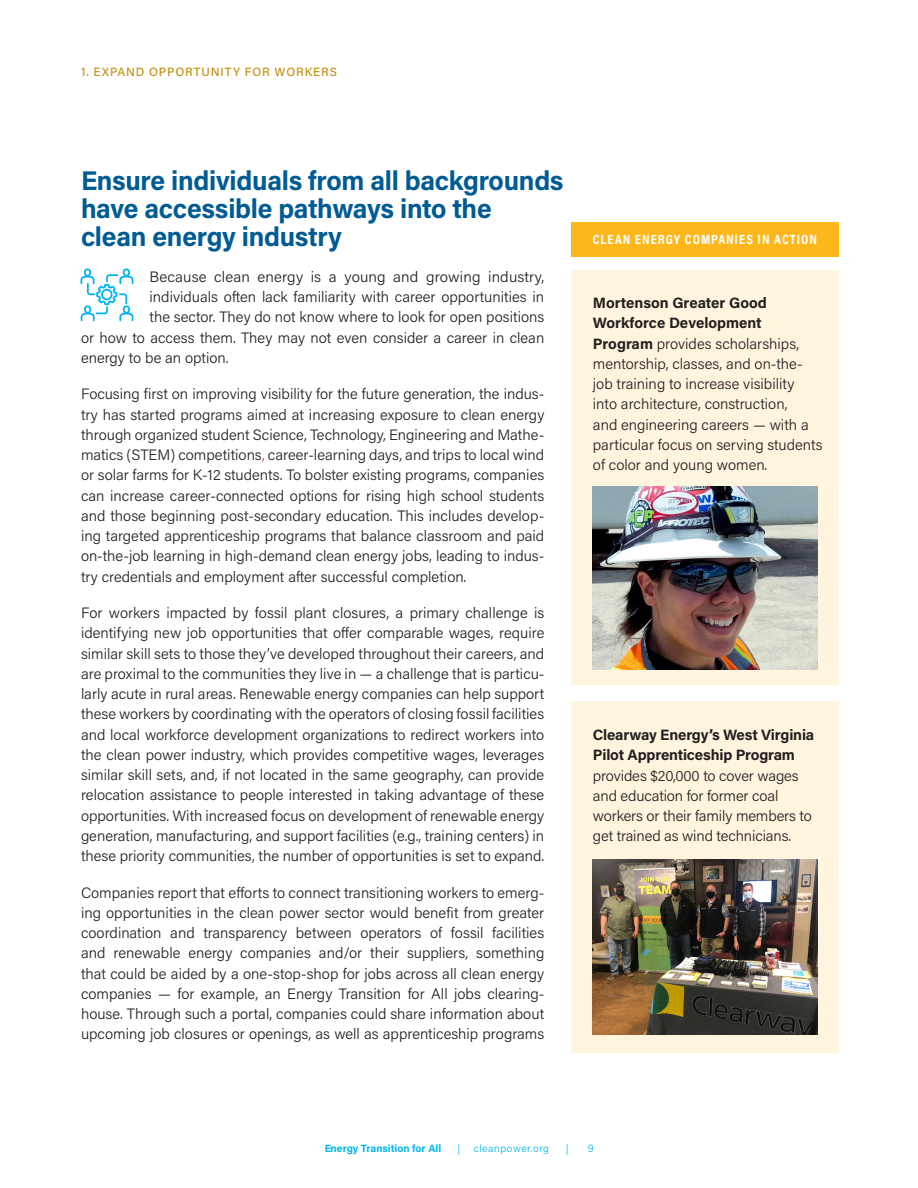
<style>
.page{position:relative;width:918px;height:1188px;background:#fff}
.page>*{position:absolute;margin:0;border:0;box-sizing:border-box;transform-origin:0 0}
.ABC{font:700 27px/27.8px "Acumin Pro";letter-spacing:-.01em;color:#005b94}
.Body-LIGHT{font:300 15px/20.2px "Acumin Pro";color:#231f20;text-align:justify}
.Body-LIGHT-2{font:700 13.5px "Acumin Pro Cond";letter-spacing:.07em;color:#fff;scale:1.05 1}
.Section-BLACK{font:500 12px "Acumin Pro";letter-spacing:.08em;color:#c48d0b}
.t1{font:700 10.5px "Acumin Pro";color:#00b5ef}
.t2{font:300 10.5px "Acumin Pro";letter-spacing:.05em;color:#00b5ef}
.s1{color:#ed028c}
.s2{font-weight:700}
</style>
<div class="page">
<div style="left:571px;top:270px;width:268px;height:415px;background:#fff4dd"></div>
<img style="left:593px;top:486px;width:225px;height:183px">
<div style="left:571px;top:702px;width:268px;height:351px;background:#fff4dd"></div>
<img style="left:593px;top:860px;width:225px;height:174px">
<svg style="left:81px;top:268px;width:52px;height:53px"></svg>
<div style="left:571px;top:222px;width:268px;height:35px;background:#fdb71a"></div>
<p class="Section-BLACK" style="left:81px;top:63px;width:258px">1. EXPAND OPPORTUNITY FOR WORKERS</p>
<p class="ABC" style="left:81px;top:166px;width:484px">Ensure individuals from all backgrounds have accessible pathways into the clean energy industry</p>
<p class="Body-LIGHT" style="left:150px;top:266px;width:396px">Because clean energy is a young and growing industry,</p>
<p class="Body-LIGHT" style="left:150px;top:286px;width:396px">individuals often lack familiarity with career opportunities in</p>
<p class="Body-LIGHT" style="left:150px;top:307px;width:396px">the sector. They do not know where to look for open positions</p>
<p class="Body-LIGHT" style="left:81px;top:327px;width:465px">or how to access them. They may not even consider a career in clean</p>
<p class="Body-LIGHT" style="left:81px;top:347px;width:149px">energy to be an option.</p>
<p class="Body-LIGHT" style="left:81px;top:383px;width:465px">Focusing first on improving visibility for the future generation, the indus&shy;try has started programs aimed at increasing exposure to clean energy through organized student Science, Technology, Engineering and Mathe&shy;matics (STEM) competitions<span class="s1">,</span> career-learning days, and trips to local wind or solar farms for K-12 students. To bolster existing programs, companies can increase career-connected options for rising high school students and those beginning post-secondary education. This includes develop&shy;ing targeted apprenticeship programs that balance classroom and paid on-the-job learning in high-demand clean energy jobs, leading to indus&shy;try credentials and employment after successful completion.</p>
<p class="Body-LIGHT" style="left:81px;top:602px;width:465px">For workers impacted by fossil plant closures, a primary challenge is identifying new job opportunities that offer comparable wages, require similar skill sets to those they’ve developed throughout their careers, and are proximal to the communities they live in — a challenge that is particu&shy;larly acute in rural areas. Renewable energy companies can help support these workers by coordinating with the operators of closing fossil facilities and local workforce development organizations to redirect workers into the clean power industry, which provides competitive wages, leverages similar skill sets, and, if not located in the same geography, can provide relocation assistance to people interested in taking advantage of these opportunities. With increased focus on development of renewable energy generation, manufacturing, and support facilities (e.g., training centers) in these priority communities, the number of opportunities is set to expand.</p>
<p class="Body-LIGHT" style="left:81px;top:882px;width:465px">Companies report that efforts to connect transitioning workers to emerg&shy;ing opportunities in the clean power sector would benefit from greater coordination and transparency between operators of fossil facilities and renewable energy companies and/or their suppliers, something that could be aided by a one-stop-shop for jobs across all clean energy companies — for example, an Energy Transition for All jobs clearing&shy;house. Through such a portal, companies could share information about upcoming job closures or openings, as well as apprenticeship programs</p>
<p class="Body-LIGHT-2" style="left:593px;top:231px;width:215px">CLEAN ENERGY COMPANIES IN ACTION</p>
<p class="Body-LIGHT" style="left:593px;top:292px;width:231px;text-align:left"><span class="s2">Mortenson Greater Good<br>Workforce Development<br>Program</span> provides scholarships, mentorship, classes, and on-the&shy;job training to increase visibility<br>into architecture, construction,<br>and engineering careers — with a particular focus on serving students of color and young women.</p>
<p class="Body-LIGHT" style="left:593px;top:724px;width:223px;text-align:left"><span class="s2">Clearway Energy’s West Virginia<br>Pilot Apprenticeship Program </span>provides $20,000 to cover wages and education for former coal workers or their family members to get trained as wind technicians.</p>
<p class="t1" style="left:324px;top:1141px;width:119px">Energy Transition for All</p>
<p class="t2" style="left:457px;top:1141px;width:4px">|</p>
<p class="t2" style="left:474px;top:1141px;width:77px">cleanpower.org</p>
<p class="t2" style="left:566px;top:1141px;width:4px">|</p>
<p class="t2" style="left:588px;top:1141px;width:7px">9</p>
</div>
